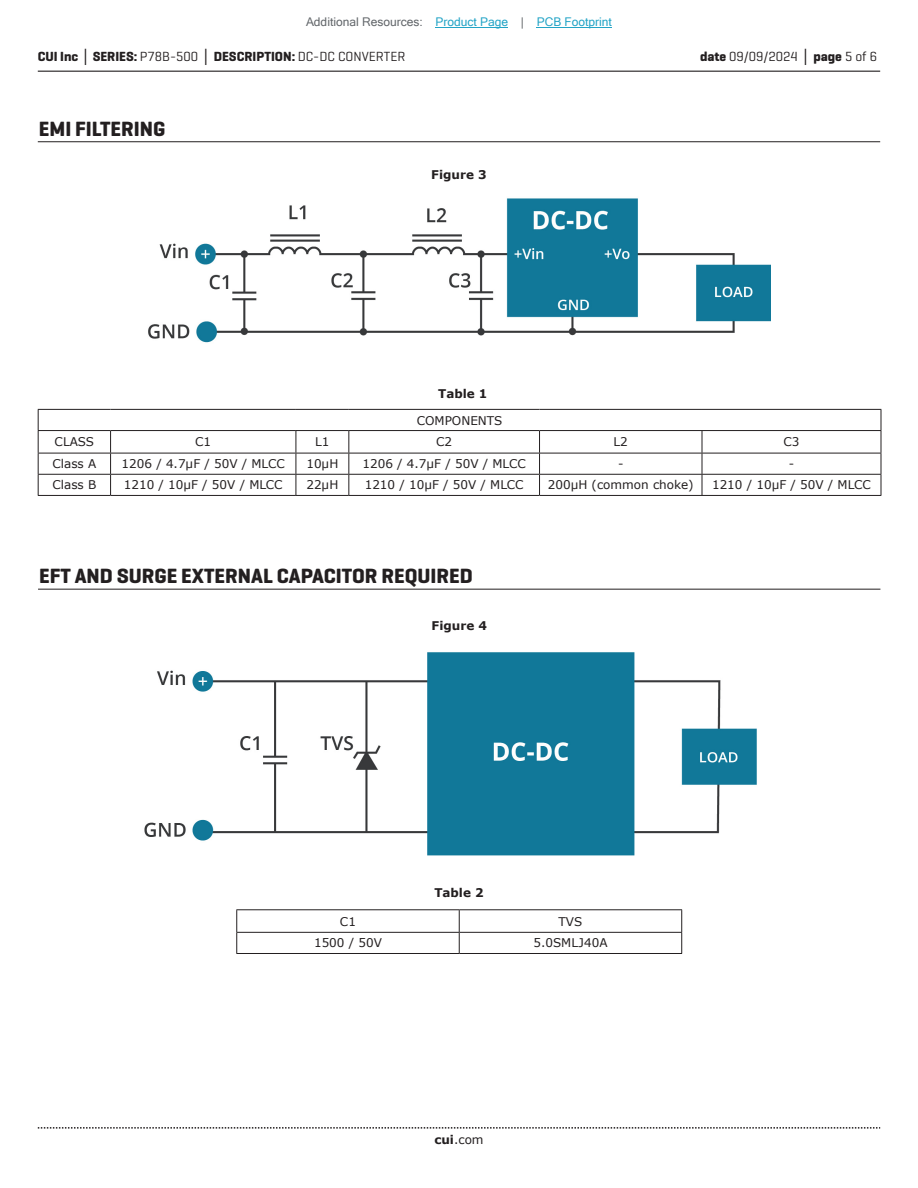
<style>
.page{position:relative;width:918px;height:1188px;background:#fff}
.page>*{position:absolute;margin:0;border:0;box-sizing:border-box;transform-origin:0 0}
.t1{font:700 21px "Geogrotesque";color:#231f20}
.t2{font:700 13.5px "Geogrotesque";color:#231f20}
.t3{font:13.5px "Geogrotesque";color:#231f20}
.t4{font:12px "Verdana";color:#231f20}
.t5{font:12px "Microsoft Sans Serif";color:#23a4c6}
.t6{font:700 12px "Verdana";color:#231f20}
.s1{color:#63676b}
.s2{font-family:"Verdana"}
.s3{font-weight:400}
.s4{font-weight:700}
.s5{font-family:"Verdana";font-weight:700}
</style>
<div class="page">
<hr style="left:38px;top:71px;width:842px;height:1px;background:#231f20">
<svg style="left:38px;top:1127px;width:842px;height:2px"></svg>
<hr style="left:38px;top:409px;width:73px;height:1px;background:#231f20">
<hr style="left:111px;top:409px;width:185px;height:1px;background:#231f20">
<hr style="left:296px;top:409px;width:53px;height:1px;background:#231f20">
<hr style="left:349px;top:409px;width:191px;height:1px;background:#231f20">
<hr style="left:540px;top:409px;width:162px;height:1px;background:#231f20">
<hr style="left:702px;top:409px;width:179px;height:1px;background:#231f20">
<hr style="left:38px;top:430px;width:73px;height:1px;background:#231f20">
<hr style="left:111px;top:430px;width:185px;height:1px;background:#231f20">
<hr style="left:296px;top:430px;width:53px;height:1px;background:#231f20">
<hr style="left:349px;top:430px;width:191px;height:1px;background:#231f20">
<hr style="left:540px;top:430px;width:162px;height:1px;background:#231f20">
<hr style="left:702px;top:430px;width:179px;height:1px;background:#231f20">
<hr style="left:38px;top:453px;width:73px;height:1px;background:#231f20">
<hr style="left:111px;top:453px;width:185px;height:1px;background:#231f20">
<hr style="left:296px;top:453px;width:53px;height:1px;background:#231f20">
<hr style="left:349px;top:453px;width:191px;height:1px;background:#231f20">
<hr style="left:540px;top:453px;width:162px;height:1px;background:#231f20">
<hr style="left:702px;top:453px;width:179px;height:1px;background:#231f20">
<hr style="left:38px;top:474px;width:73px;height:1px;background:#231f20">
<svg style="left:38px;top:410px;width:1px;height:85px"></svg>
<hr style="left:111px;top:474px;width:185px;height:1px;background:#231f20">
<svg style="left:110px;top:431px;width:1px;height:64px"></svg>
<hr style="left:296px;top:474px;width:53px;height:1px;background:#231f20">
<svg style="left:296px;top:431px;width:1px;height:64px"></svg>
<hr style="left:349px;top:474px;width:191px;height:1px;background:#231f20">
<svg style="left:348px;top:431px;width:1px;height:64px"></svg>
<hr style="left:540px;top:474px;width:162px;height:1px;background:#231f20">
<svg style="left:539px;top:431px;width:1px;height:64px"></svg>
<hr style="left:702px;top:474px;width:179px;height:1px;background:#231f20">
<svg style="left:702px;top:431px;width:1px;height:64px"></svg>
<svg style="left:881px;top:410px;width:1px;height:85px"></svg>
<hr style="left:38px;top:495px;width:73px;height:1px;background:#231f20">
<hr style="left:111px;top:495px;width:185px;height:1px;background:#231f20">
<hr style="left:296px;top:495px;width:53px;height:1px;background:#231f20">
<hr style="left:349px;top:495px;width:191px;height:1px;background:#231f20">
<hr style="left:540px;top:495px;width:162px;height:1px;background:#231f20">
<hr style="left:702px;top:495px;width:179px;height:1px;background:#231f20">
<hr style="left:236px;top:909px;width:223px;height:1px;background:#231f20">
<hr style="left:459px;top:909px;width:223px;height:1px;background:#231f20">
<hr style="left:236px;top:932px;width:223px;height:1px;background:#231f20">
<svg style="left:236px;top:910px;width:1px;height:43px"></svg>
<hr style="left:459px;top:932px;width:223px;height:1px;background:#231f20">
<svg style="left:459px;top:910px;width:1px;height:43px"></svg>
<svg style="left:681px;top:910px;width:1px;height:43px"></svg>
<hr style="left:236px;top:953px;width:223px;height:1px;background:#231f20">
<hr style="left:459px;top:953px;width:223px;height:1px;background:#231f20">
<hr style="left:38px;top:141px;width:842px;height:1px;background:#231f20">
<hr style="left:38px;top:589px;width:842px;height:1px;background:#231f20">
<img style="left:148px;top:198px;width:623px;height:145px">
<img style="left:144px;top:652px;width:613px;height:204px">
<hr style="left:436px;top:27px;width:72px;height:1px;background:#23a4c6">
<hr style="left:537px;top:27px;width:75px;height:1px;background:#23a4c6">
<p class="t5" style="left:306px;top:15px;width:307px"><span class="s1">Additional Resources:</span> Product Page <span class="s1">|</span> PCB Footprint</p>
<p class="t2" style="left:38px;top:48px;width:369px">CUI Inc <span class="s2">│</span> SERIES: <span class="s3">P78B-500</span> <span class="s2">│</span> DESCRIPTION: <span class="s3">DC-DC CONVERTER</span></p>
<p class="t3" style="left:700px;top:48px;width:179px"><span class="s4">date</span> 09/09/2024 <span class="s5">│</span> <span class="s4">page</span> 5 of 6</p>
<h1 class="t1" style="left:39px;top:116px;width:128px">EMI FILTERING</h1>
<p class="t6" style="left:431px;top:166px;width:57px">Figure 3</p>
<p class="t6" style="left:438px;top:385px;width:51px">Table 1</p>
<p class="t4" style="left:417px;top:412px;width:87px">COMPONENTS</p>
<p class="t4" style="left:55px;top:434px;width:41px">CLASS</p>
<p class="t4" style="left:195px;top:434px;width:18px">C1</p>
<p class="t4" style="left:315px;top:434px;width:16px">L1</p>
<p class="t4" style="left:436px;top:434px;width:18px">C2</p>
<p class="t4" style="left:614px;top:434px;width:16px">L2</p>
<p class="t4" style="left:783px;top:434px;width:18px">C3</p>
<p class="t4" style="left:52px;top:456px;width:45px">Class A</p>
<p class="t4" style="left:122px;top:456px;width:165px">1206 / 4.7µF / 50V / MLCC</p>
<p class="t4" style="left:306px;top:456px;width:33px">10µH</p>
<p class="t4" style="left:363px;top:456px;width:165px">1206 / 4.7µF / 50V / MLCC</p>
<p class="t4" style="left:618px;top:456px;width:7px">-</p>
<p class="t4" style="left:789px;top:456px;width:7px">-</p>
<p class="t4" style="left:52px;top:477px;width:45px">Class B</p>
<p class="t4" style="left:124px;top:477px;width:160px">1210 / 10µF / 50V / MLCC</p>
<p class="t4" style="left:306px;top:477px;width:33px">22µH</p>
<p class="t4" style="left:365px;top:477px;width:160px">1210 / 10µF / 50V / MLCC</p>
<p class="t4" style="left:548px;top:477px;width:147px">200µH (common choke)</p>
<p class="t4" style="left:712px;top:477px;width:160px">1210 / 10µF / 50V / MLCC</p>
<h1 class="t1" style="left:39px;top:563px;width:435px">EFT AND SURGE EXTERNAL CAPACITOR REQUIRED</h1>
<p class="t6" style="left:432px;top:617px;width:57px">Figure 4</p>
<p class="t6" style="left:434px;top:884px;width:51px">Table 2</p>
<p class="t4" style="left:340px;top:913px;width:18px">C1</p>
<p class="t4" style="left:559px;top:913px;width:25px">TVS</p>
<p class="t4" style="left:314px;top:935px;width:69px">1500 / 50V</p>
<p class="t4" style="left:533px;top:935px;width:76px">5.0SMLJ40A</p>
<p class="t4" style="left:434px;top:1131px;width:51px"><span class="s4">cui</span>.com</p>
</div>
